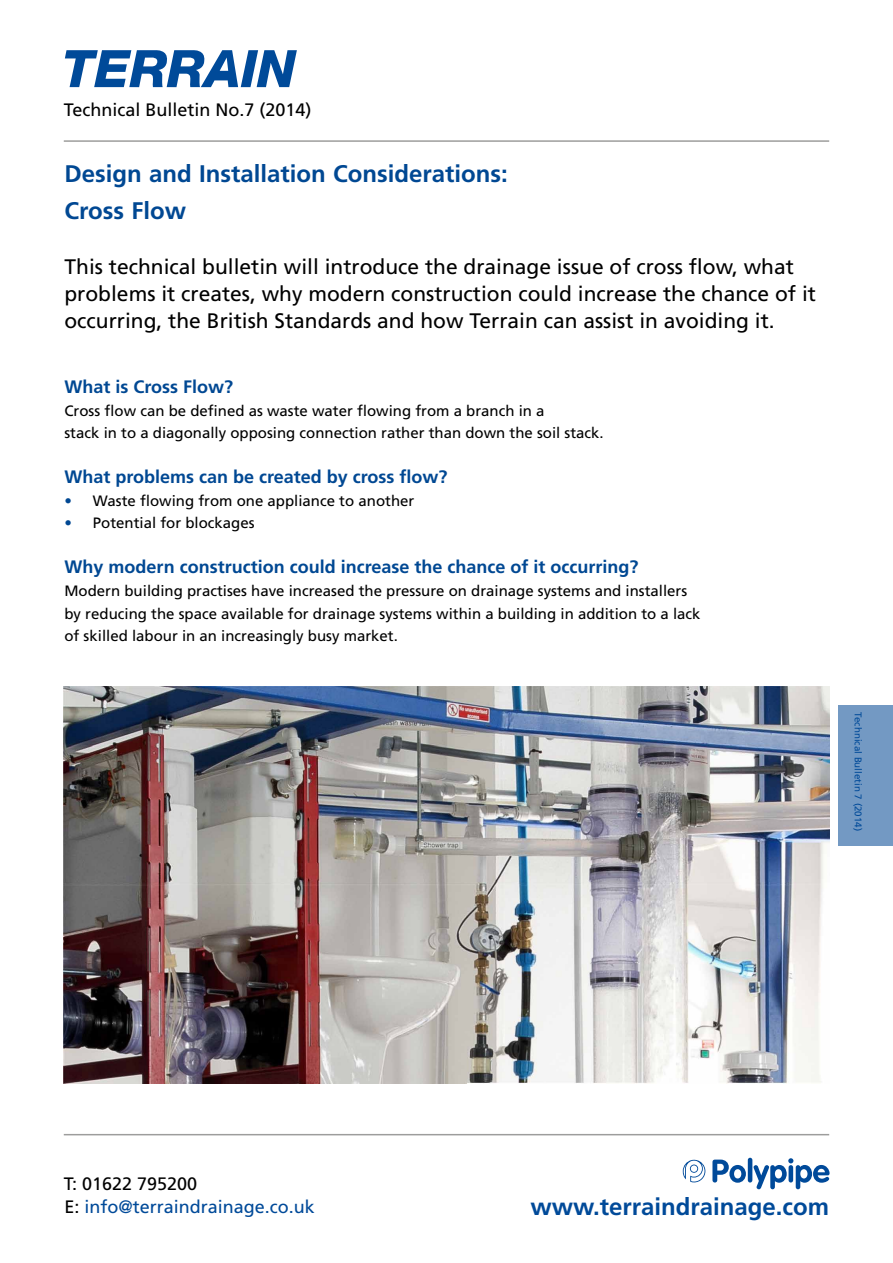
<style>
.page{position:relative;width:893px;height:1263px;background:#fff}
.page>*{position:absolute;margin:0;border:0;box-sizing:border-box;transform-origin:0 0}
.t1{font:700 24px/37.3px "Frutiger";color:#004893}
.t2{font:700 24px "Frutiger";color:#004a99}
.t3{font:21px/27px "Frutiger";color:#000}
.t4{font:700 18px "Frutiger";color:#004893}
.t5{font:18px "Frutiger";color:#000}
.t6{font:18px "Frutiger";color:#004a99}
.t7{font:15px/22.5px "Frutiger";color:#000}
.t8{font:9.75px "Frutiger";color:#004a99}
.s1{color:#004893}
.s2{color:#000}
</style>
<div class="page">
<svg style="left:65px;top:50px;width:232px;height:37px"></svg>
<hr style="left:64px;top:1134px;width:765px;height:1px;background:#9d9d9c">
<svg style="left:683px;top:1160px;width:22px;height:22px"></svg>
<svg style="left:712px;top:1159px;width:34px;height:24px"></svg>
<hr style="left:748px;top:1158px;width:4px;height:24px;background:#004a9a;border-radius:2px">
<svg style="left:754px;top:1158px;width:75px;height:31px"></svg>
<hr style="left:64px;top:140px;width:765px;height:2px;background:#9d9d9c">
<div style="left:839px;top:705px;width:54px;height:140px;background:#7399c3"></div>
<img style="left:64px;top:687px;width:765px;height:397px">
<p class="t5" style="left:64px;top:99px;width:249px">Technical Bulletin No.7 (2014)</p>
<h1 class="t1" style="left:64px;top:155px;width:445px">Design and Installation Considerations:<br>Cross Flow</h1>
<h2 class="t3" style="left:64px;top:253px;width:753px">This technical bulletin will introduce the drainage issue of cross flow, what problems it creates, why modern construction could increase the chance of it occurring, the British Standards and how Terrain can assist in avoiding it.</h2>
<p class="t4" style="left:64px;top:377px;width:170px">What is Cross Flow?</p>
<p class="t7" style="left:64px;top:400px;width:541px">Cross flow can be defined as waste water flowing from a branch in a<br>stack in to a diagonally opposing connection rather than down the soil stack.</p>
<p class="t4" style="left:64px;top:467px;width:385px">What problems can be created by cross flow?</p>
<p class="t7" style="left:64px;top:490px;width:351px"><span class="s1">•</span> Waste flowing from one appliance to another</p>
<p class="t7" style="left:64px;top:512px;width:192px"><span class="s1">•</span> Potential for blockages</p>
<p class="t4" style="left:64px;top:557px;width:576px">Why modern construction could increase the chance of it occurring?</p>
<p class="t7" style="left:64px;top:580px;width:637px">Modern building practises have increased the pressure on drainage systems and installers by reducing the space available for drainage systems within a building in addition to a lack of skilled labour in an increasingly busy market.</p>
<p class="t8" style="left:864px;top:712px;width:120px;rotate:90deg">Technical Bulletin 7 (2014)</p>
<p class="t5" style="left:64px;top:1173px;width:135px">T: 01622 795200</p>
<p class="t6" style="left:64px;top:1196px;width:252px"><span class="s2">E:</span> info@terraindrainage.co.uk</p>
<h1 class="t2" style="left:530px;top:1192px;width:300px">www.terraindrainage.com</h1>
</div>
